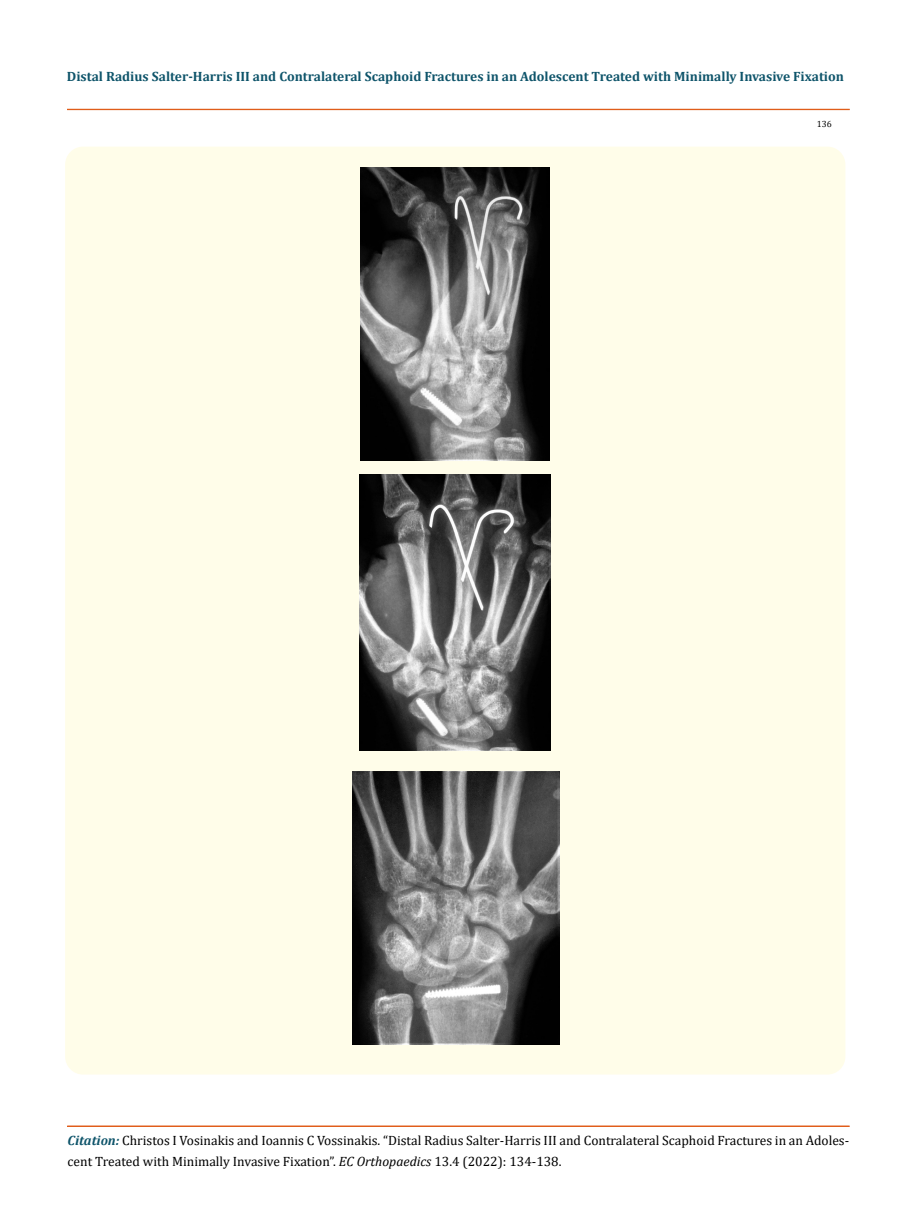
<style>
.page{position:relative;width:917px;height:1226px;background:#fff}
.page>*{position:absolute;margin:0;border:0;box-sizing:border-box;transform-origin:0 0}
.t1{font:13.5px/21px "Cambria";color:#000}
.t2{font:700 13.5px "Cambria";color:#0e546a}
.t3{font:9px "Cambria";color:#000}
.s1{font-weight:700;font-style:italic;color:#0e546a}
.s2{font-style:italic}
</style>
<div class="page">
<div style="left:67px;top:109px;width:782px;height:1px;border:1px solid #e05d1a"></div>
<div style="left:67px;top:1126px;width:782px;height:1px;border:1px solid #e05d1a"></div>
<div style="left:65px;top:147px;width:780px;height:927px;background:#fffde9;border-radius:18px"></div>
<img style="left:361px;top:168px;width:189px;height:292px">
<img style="left:360px;top:474px;width:190px;height:276px">
<img style="left:352px;top:771px;width:207px;height:273px">
<p class="t2" style="left:67px;top:67px;width:778px">Distal Radius Salter-Harris III and Contralateral Scaphoid Fractures in an Adolescent Treated with Minimally Invasive Fixation</p>
<p class="t3" style="left:816px;top:118px;width:16px">136</p>
<p class="t1" style="left:68px;top:1129px;width:783px"><span class="s1">Citation:</span> Christos I Vosinakis and Ioannis C Vossinakis. “Distal Radius Salter-Harris III and Contralateral Scaphoid Fractures in an Adoles&shy;cent Treated with Minimally Invasive Fixation”. <span class="s2">EC Orthopaedics</span> 13.4 (2022): 134-138.</p>
</div>
